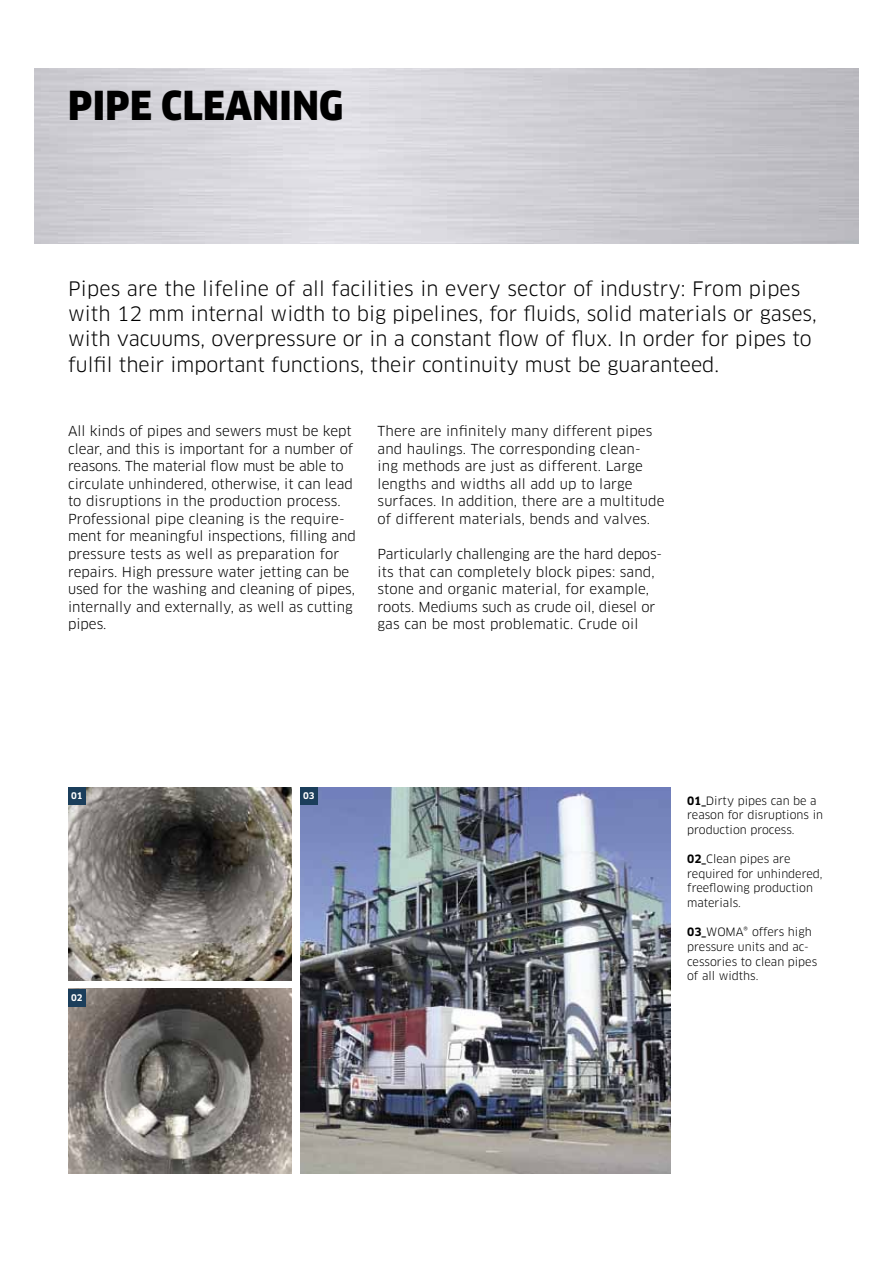
<style>
.page{position:relative;width:893px;height:1263px;background:#fff}
.page>*{position:absolute;margin:0;border:0;box-sizing:border-box;transform-origin:0 0}
.t1{font:900 39px "Clan Pro Narr";letter-spacing:.01em;color:#000}
.t2{font:19.5px/25.3px "Clan Pro";color:#000}
.t3{font:13.5px/17.5px "Clan Pro";color:#000}
.t4{font:11.25px/14.7px "Clan Pro";color:#000}
.t5{font:700 9px "Clan Pro";color:#fff}
.s1{font-weight:700}
</style>
<div class="page">
<img style="left:300px;top:787px;width:370px;height:386px">
<img style="left:68px;top:787px;width:224px;height:193px">
<img style="left:68px;top:989px;width:224px;height:184px">
<div style="left:300px;top:787px;width:18px;height:18px;background:#1b3e5b"></div>
<div style="left:68px;top:989px;width:18px;height:17px;background:#1b3e5b"></div>
<div style="left:68px;top:787px;width:18px;height:18px;background:#1b3e5b"></div>
<h1 class="t1" style="left:68px;top:83px;width:277px">PIPE CLEANING</h1>
<p class="t2" style="left:68px;top:276px;width:750px">Pipes are the lifeline of all facilities in every sector of industry: From pipes with 12 mm internal width to big pipelines, for fluids, solid materials or gases, with vacuums, overpressure or in a constant flow of flux. In order for pipes to fulfil their important functions, their continuity must be guaranteed.</p>
<p class="t3" style="left:68px;top:422px;width:289px">All kinds of pipes and sewers must be kept clear, and this is important for a number of reasons. The material flow must be able to circulate unhindered, otherwise, it can lead to disruptions in the production process.<br>Professional pipe cleaning is the require&shy;ment for meaningful inspections, filling and pressure tests as well as preparation for repairs. High pressure water jetting can be used for the washing and cleaning of pipes, internally and externally, as well as cutting pipes.</p>
<p class="t3" style="left:378px;top:422px;width:288px">There are infinitely many different pipes and haulings. The corresponding clean-<br>ing methods are just as different. Large lengths and widths all add up to large surfaces. In addition, there are a multitude of different materials, bends and valves.</p>
<p class="t3" style="left:378px;top:545px;width:286px">Particularly challenging are the hard depos&shy;its that can completely block pipes: sand, stone and organic material, for example, roots. Mediums such as crude oil, diesel or gas can be most problematic. Crude oil</p>
<p class="t5" style="left:303px;top:791px;width:13px">03</p>
<p class="t5" style="left:71px;top:791px;width:13px">01</p>
<p class="t4" style="left:687px;top:793px;width:137px"><span class="s1">01_</span>Dirty pipes can be a reason for disruptions in production process.</p>
<p class="t4" style="left:687px;top:852px;width:137px"><span class="s1">02_</span>Clean pipes are required for unhindered, freeflowing production materials.</p>
<p class="t4" style="left:687px;top:925px;width:132px"><span class="s1">03_</span>WOMA® offers high pressure units and ac&shy;cessories to clean pipes of all widths.</p>
<p class="t5" style="left:71px;top:992px;width:13px">02</p>
</div>
